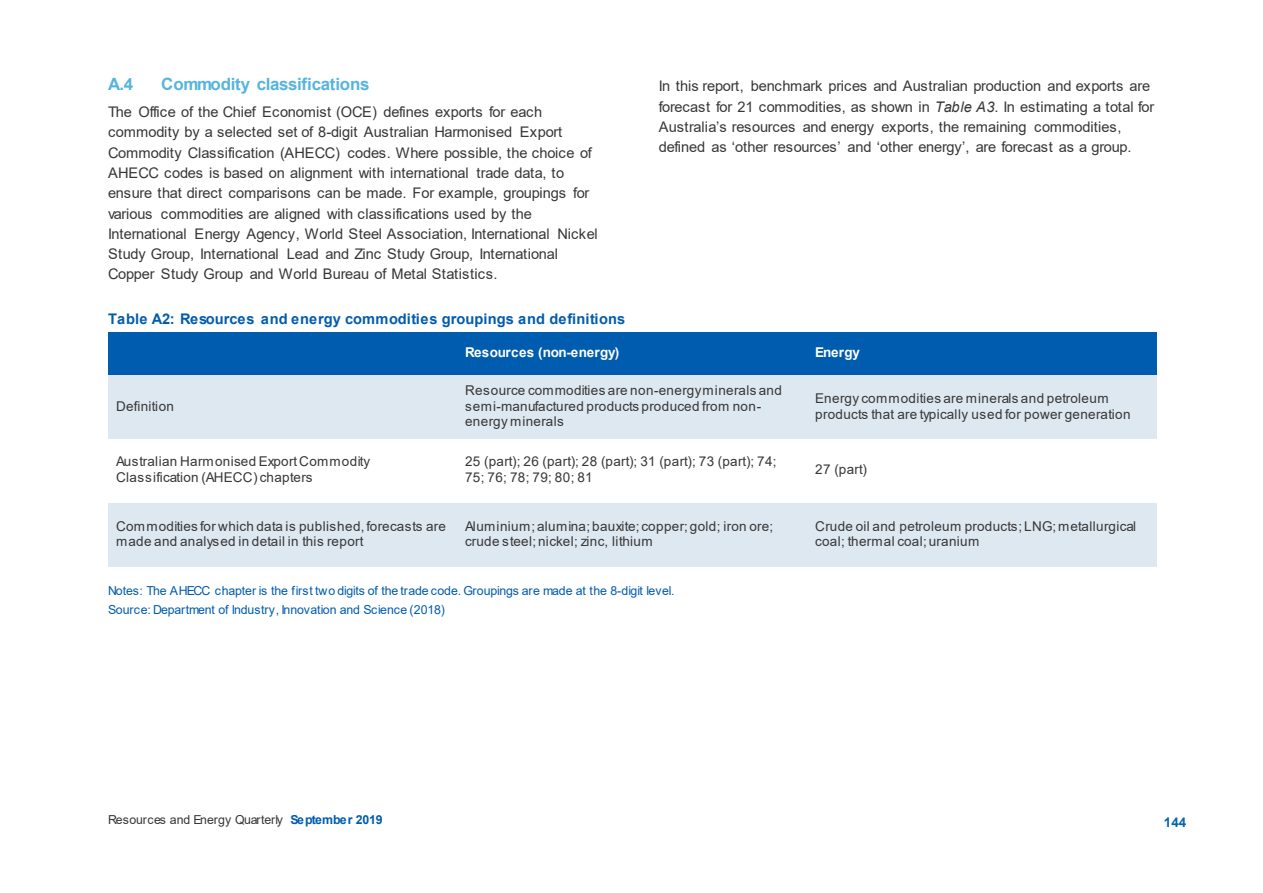
<style>
.page{position:relative;width:1263px;height:893px;background:#fff}
.page>*{position:absolute;margin:0;border:0;box-sizing:border-box;transform-origin:0 0}
.t1{font:700 16.95px "Arial";letter-spacing:-.01em;color:#56b4df}
.t2{font:14.7px/20.2px "Arial";letter-spacing:-.02em;color:#373737}
.t3{font:700 14.7px "Arial";letter-spacing:.005em;color:#005caf}
.t4{font:13.5px/15.8px "Arial";letter-spacing:.025em;color:#373737}
.t5{font:700 13.5px "Arial";letter-spacing:.025em;color:#fff}
.t6{font:700 13.5px "Arial";color:#fff}
.t7{font:700 13.5px "Arial";color:#0365b1}
.t8{font:12.3px/19.2px "Arial";letter-spacing:-.01em;color:#005caf}
.t9{font:12.3px "Arial";letter-spacing:-.01em;color:#373737}
.s1{font-style:italic}
.s2{font-weight:700;color:#005caf}
</style>
<div class="page">
<div style="left:108px;top:332px;width:349px;height:43px;background:#005caf"></div>
<div style="left:457px;top:332px;width:349px;height:43px;background:#005caf"></div>
<div style="left:806px;top:332px;width:350px;height:43px;background:#005caf"></div>
<div style="left:108px;top:375px;width:349px;height:64px;background:#dee8f1"></div>
<div style="left:457px;top:375px;width:349px;height:64px;background:#dee8f1"></div>
<div style="left:806px;top:375px;width:350px;height:64px;background:#dee8f1"></div>
<div style="left:108px;top:504px;width:349px;height:63px;background:#dee8f1"></div>
<div style="left:457px;top:504px;width:349px;height:63px;background:#dee8f1"></div>
<div style="left:806px;top:504px;width:350px;height:63px;background:#dee8f1"></div>
<p class="t1" style="left:108px;top:72px;width:27px">A.4</p>
<p class="t1" style="left:161px;top:72px;width:210px">Commodity classifications</p>
<p class="t2" style="left:108px;top:102px;width:491px">The Office of the Chief Economist (OCE) defines exports for each commodity by a selected set of 8-digit Australian Harmonised Export Commodity Classification (AHECC) codes. Where possible, the choice of AHECC codes is based on alignment with international trade data, to ensure that direct comparisons can be made. For example, groupings for various commodities are aligned with classifications used by the International Energy Agency, World Steel Association, International Nickel Study Group, International Lead and Zinc Study Group, International Copper Study Group and World Bureau of Metal Statistics.</p>
<p class="t2" style="left:659px;top:76px;width:497px">In this report, benchmark prices and Australian production and exports are forecast for 21 commodities, as shown in <span class="s1">Table A3</span>. In estimating a total for Australia’s resources and energy exports, the remaining commodities, defined as ‘other resources’ and ‘other energy’, are forecast as a group.</p>
<p class="t3" style="left:108px;top:309px;width:518px">Table A2: Resources and energy commodities groupings and definitions</p>
<p class="t5" style="left:465px;top:343px;width:156px">Resources (non-energy)</p>
<p class="t6" style="left:815px;top:343px;width:46px">Energy</p>
<p class="t4" style="left:116px;top:398px;width:60px">Definition</p>
<p class="t4" style="left:465px;top:383px;width:318px;line-height:15.1px">Resource commodities are non-energy minerals and semi-manufactured products produced from non&shy;energy minerals</p>
<p class="t4" style="left:815px;top:391px;width:317px">Energy commodities are minerals and petroleum products that are typically used for power generation</p>
<p class="t4" style="left:116px;top:454px;width:256px">Australian Harmonised Export Commodity<br>Classification (AHECC) chapters</p>
<p class="t4" style="left:465px;top:454px;width:313px">25 (part); 26 (part); 28 (part); 31 (part); 73 (part); 74;<br>75; 76; 78; 79; 80; 81</p>
<p class="t4" style="left:815px;top:462px;width:53px">27 (part)</p>
<p class="t4" style="left:116px;top:518px;width:331px">Commodities for which data is published, forecasts are made and analysed in detail in this report</p>
<p class="t4" style="left:465px;top:518px;width:310px">Aluminium; alumina; bauxite; copper; gold; iron ore; crude steel; nickel; zinc, lithium</p>
<p class="t4" style="left:815px;top:518px;width:322px">Crude oil and petroleum products; LNG; metallurgical coal; thermal coal; uranium</p>
<p class="t8" style="left:108px;top:581px;width:568px">Notes: The AHECC chapter is the first two digits of the trade code. Groupings are made at the 8-digit level.<br>Source: Department of Industry, Innovation and Science (2018)</p>
<p class="t9" style="left:108px;top:811px;width:276px">Resources and Energy Quarterly <span class="s2">September 2019</span></p>
<p class="t7" style="left:1164px;top:813px;width:24px">144</p>
</div>
